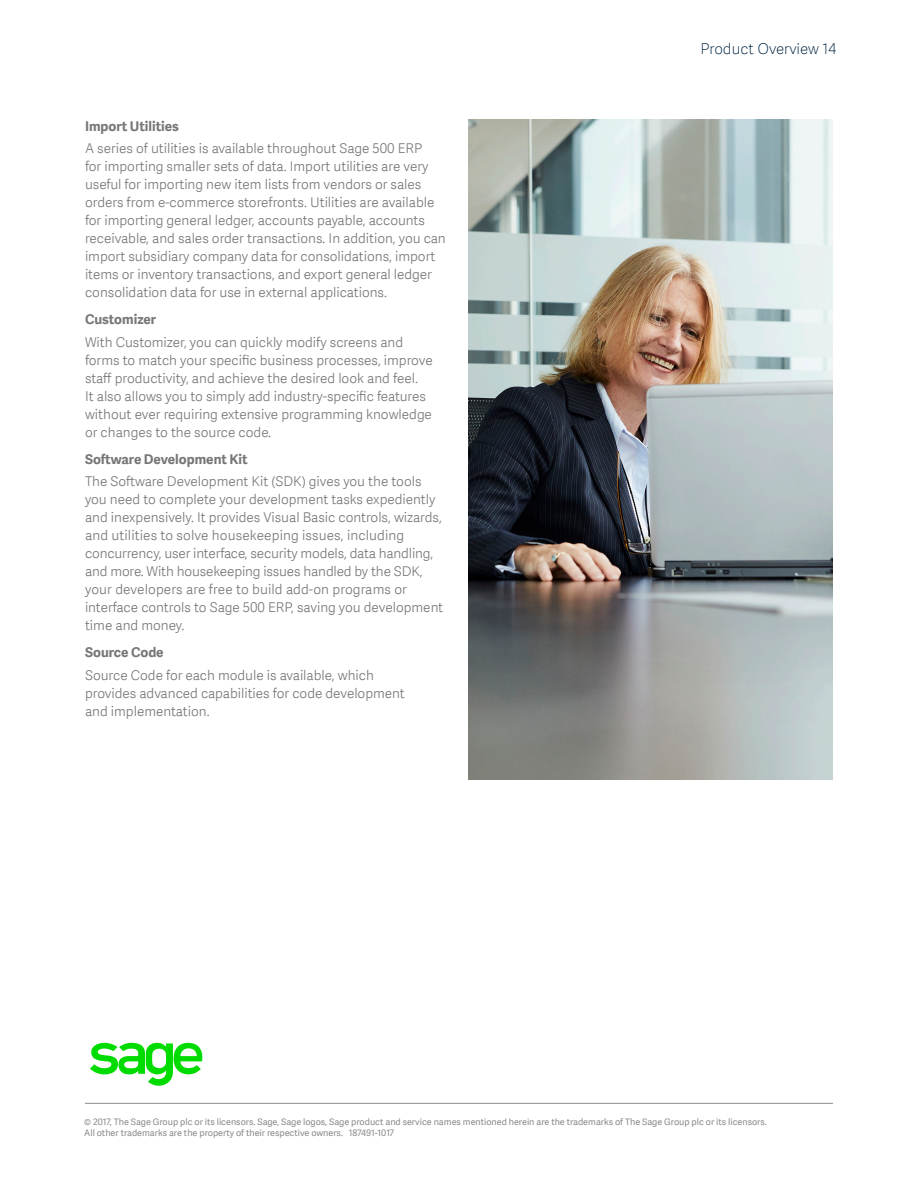
<style>
.page{position:relative;width:918px;height:1188px;background:#fff}
.page>*{position:absolute;margin:0;border:0;box-sizing:border-box;transform-origin:0 0}
.t1{font:15px "Adelle Sans SAGE Th";color:#002442}
.Body{font:13.5px/18px "Adelle Sans SAGE Lt";color:#77777a}
.Header_Level_2{font:700 13.5px "Adelle Sans SAGE";color:#77777a}
.Copyright{font:9px/10.8px "Adelle Sans SAGE";color:#8a8a8e}
</style>
<div class="page">
<hr style="left:85px;top:1103px;width:748px;height:1px;background:#8a8a8e">
<img style="left:468px;top:119px;width:365px;height:660px">
<svg style="left:90px;top:1043px;width:113px;height:43px"></svg>
<p class="Header_Level_2" style="left:85px;top:116px;width:95px">Import Utilities</p>
<p class="Body" style="left:85px;top:139px;width:362px">A series of utilities is available throughout Sage 500 ERP<br>for importing smaller sets of data. Import utilities are very useful for importing new item lists from vendors or sales orders from e-commerce storefronts. Utilities are available for importing general ledger, accounts payable, accounts receivable, and sales order transactions. In addition, you can import subsidiary company data for consolidations, import items or inventory transactions, and export general ledger consolidation data for use in external applications.</p>
<p class="Header_Level_2" style="left:85px;top:309px;width:73px">Customizer</p>
<p class="Body" style="left:85px;top:332px;width:349px">With Customizer, you can quickly modify screens and forms to match your specific business processes, improve staff productivity, and achieve the desired look and feel.<br>It also allows you to simply add industry-specific features without ever requiring extensive programming knowledge or changes to the source code.</p>
<p class="Header_Level_2" style="left:85px;top:449px;width:164px">Software Development Kit</p>
<p class="Body" style="left:85px;top:472px;width:360px">The Software Development Kit (SDK) gives you the tools you need to complete your development tasks expediently and inexpensively. It provides Visual Basic controls, wizards, and utilities to solve housekeeping issues, including concurrency, user interface, security models, data handling, and more. With housekeeping issues handled by the SDK, your developers are free to build add-on programs or interface controls to Sage 500 ERP, saving you development time and money.</p>
<p class="Header_Level_2" style="left:85px;top:642px;width:80px">Source Code</p>
<p class="Body" style="left:85px;top:665px;width:321px">Source Code for each module is available, which provides advanced capabilities for code development and implementation.</p>
<p class="t1" style="left:700px;top:38px;width:138px">Product Overview 14</p>
<p class="Copyright" style="left:84px;top:1116px;width:684px">© 2017, The Sage Group plc or its licensors. Sage, Sage logos, Sage product and service names mentioned herein are the trademarks of The Sage Group plc or its licensors.<br>All other trademarks are the property of their respective owners. 187491-1017</p>
</div>
